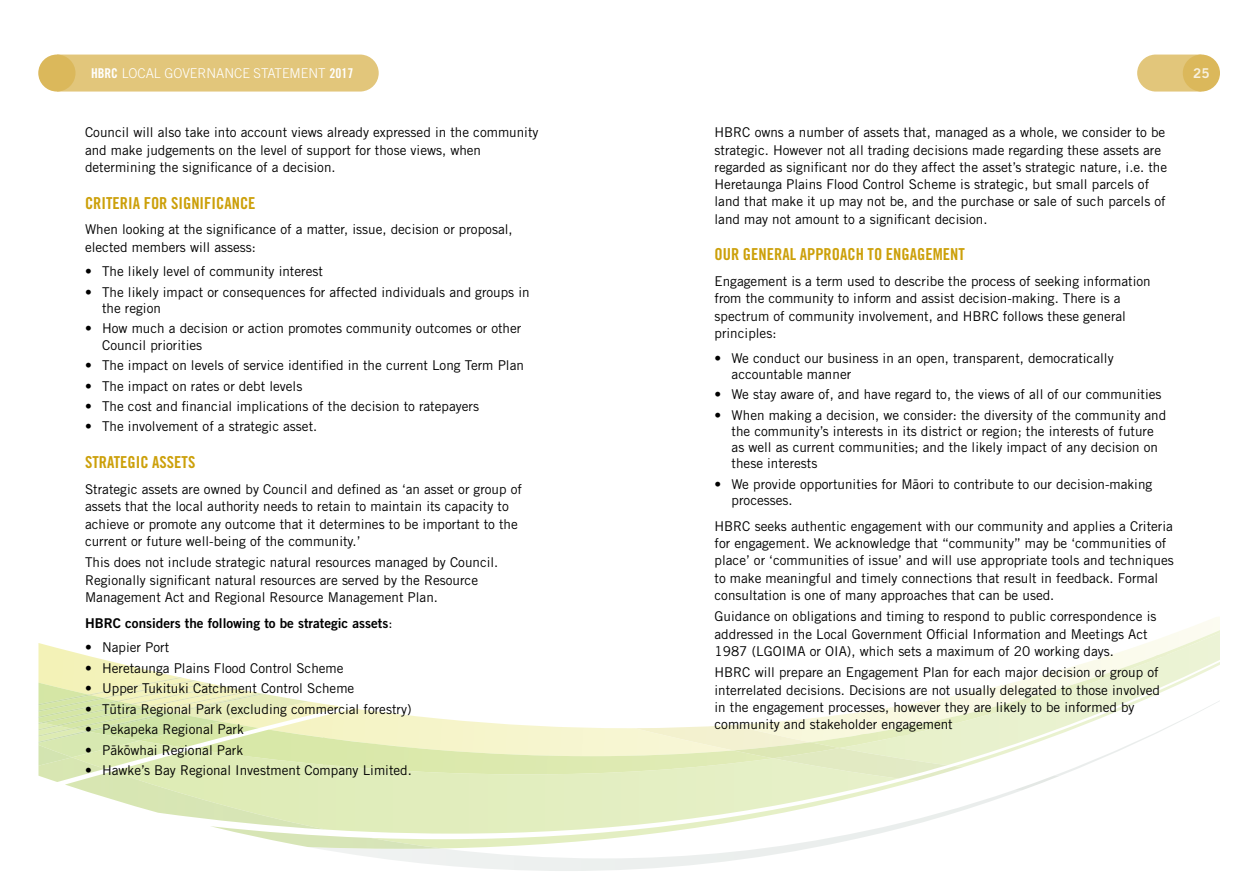
<style>
.page{position:relative;width:1259px;height:893px;background:#fff}
.page>*{position:absolute;margin:0;border:0;box-sizing:border-box;transform-origin:0 0}
.t1{font:16.5px "Trade Gothic LT Maori Bd Cn 20";color:#cca00a}
.t2{font:13.5px/17.2px "Trade Gothic LT Maori";color:#000}
.t3{font:13.5px "Trade Gothic LT Maori Bd 2";color:#000}
.t4{font:300 13.5px "Trade Gothic LT Maori";color:#fff}
.t5{font:13.5px "Trade Gothic LT Maori Bd 2";color:#fff}
.s1{font-family:"Trade Gothic LT Maori Bd Cn 20";font-weight:400}
.s2{font-family:"Trade Gothic LT Maori"}
</style>
<div class="page">
<div style="left:61px;top:55px;width:318px;height:37px;background:#e2c67b"></div>
<svg style="left:1137px;top:55px;width:60px;height:37px;background:#e4cb87"></svg>
<div style="left:1182px;top:55px;width:38px;height:37px;background:#dbb85b;border-radius:50%"></div>
<div style="left:38px;top:55px;width:37px;height:37px;background:#dbb85b;border-radius:50%"></div>
<svg style="left:323px;top:757px;width:781px;height:114px"></svg>
<img style="left:38px;top:757px;width:404px;height:92px">
<img style="left:567px;top:841px;width:280px;height:30px">
<img style="left:38px;top:743px;width:1097px;height:14px">
<img style="left:38px;top:745px;width:34px;height:21px">
<img style="left:38px;top:730px;width:1121px;height:13px">
<svg style="left:38px;top:643px;width:1133px;height:87px;background:#ecf1c7"></svg>
<img style="left:56px;top:617px;width:1164px;height:109px">
<svg style="left:158px;top:691px;width:93px;height:19px;background:#eceebf"></svg>
<svg style="left:38px;top:728px;width:36px;height:14px"></svg>
<img style="left:71px;top:710px;width:90px;height:19px">
<img style="left:634px;top:725px;width:176px;height:25px">
<img style="left:773px;top:748px;width:190px;height:33px">
<img style="left:733px;top:742px;width:106px;height:16px">
<img style="left:1014px;top:775px;width:46px;height:15px">
<p class="t4" style="left:91px;top:65px;width:264px"><span class="s1">HBRC</span> LOCAL GOVERNANCE STATEMENT <span class="s1">2017</span></p>
<p class="t5" style="left:1193px;top:65px;width:18px">25</p>
<p class="t2" style="left:85px;top:124px;width:455px">Council will also take into account views already expressed in the community and make judgements on the level of support for those views, when determining the significance of a decision.</p>
<p class="t1" style="left:85px;top:193px;width:172px">CRITERIA FOR SIGNIFICANCE</p>
<p class="t2" style="left:85px;top:221px;width:429px">When looking at the significance of a matter, issue, decision or proposal, elected members will assess:</p>
<p class="t2" style="left:85px;top:263px;width:239px">• The likely level of community interest</p>
<p class="t2" style="left:102px;top:284px;width:429px;line-height:16.2px;text-indent:-17px">• The likely impact or consequences for affected individuals and groups in the region</p>
<p class="t2" style="left:102px;top:320px;width:421px;line-height:16.2px;text-indent:-17px">• How much a decision or action promotes community outcomes or other<br>Council priorities</p>
<p class="t2" style="left:85px;top:356px;width:440px">• The impact on levels of service identified in the current Long Term Plan</p>
<p class="t2" style="left:85px;top:377px;width:219px">• The impact on rates or debt levels</p>
<p class="t2" style="left:85px;top:397px;width:395px">• The cost and financial implications of the decision to ratepayers</p>
<p class="t2" style="left:85px;top:418px;width:234px">• The involvement of a strategic asset.</p>
<p class="t1" style="left:85px;top:452px;width:112px">STRATEGIC ASSETS</p>
<p class="t2" style="left:85px;top:480px;width:438px">Strategic assets are owned by Council and defined as ‘an asset or group of assets that the local authority needs to retain to maintain its capacity to achieve or promote any outcome that it determines to be important to the current or future well-being of the community.’</p>
<p class="t2" style="left:85px;top:554px;width:415px">This does not include strategic natural resources managed by Council.<br>Regionally significant natural resources are served by the Resource<br>Management Act and Regional Resource Management Plan.</p>
<p class="t3" style="left:85px;top:614px;width:309px">HBRC considers the following to be strategic assets<span class="s2">:</span></p>
<p class="t2" style="left:85px;top:639px;width:86px">• Napier Port</p>
<p class="t2" style="left:85px;top:659px;width:260px">• Heretaunga Plains Flood Control Scheme</p>
<p class="t2" style="left:85px;top:680px;width:271px">• Upper Tukituki Catchment Control Scheme</p>
<p class="t2" style="left:85px;top:700px;width:328px">• Tūtira Regional Park (excluding commercial forestry)</p>
<p class="t2" style="left:85px;top:720px;width:160px">• Pekapeka Regional Park</p>
<p class="t2" style="left:85px;top:741px;width:160px">• Pākōwhai Regional Park</p>
<p class="t2" style="left:85px;top:761px;width:328px">• Hawke’s Bay Regional Investment Company Limited.</p>
<p class="t2" style="left:714px;top:124px;width:454px">HBRC owns a number of assets that, managed as a whole, we consider to be strategic. However not all trading decisions made regarding these assets are regarded as significant nor do they affect the asset’s strategic nature, i.e. the Heretaunga Plains Flood Control Scheme is strategic, but small parcels of land that make it up may not be, and the purchase or sale of such parcels of land may not amount to a significant decision.</p>
<p class="t1" style="left:714px;top:244px;width:252px">OUR GENERAL APPROACH TO ENGAGEMENT</p>
<p class="t2" style="left:714px;top:273px;width:438px">Engagement is a term used to describe the process of seeking information from the community to inform and assist decision-making. There is a spectrum of community involvement, and HBRC follows these general principles:</p>
<p class="t2" style="left:731px;top:350px;width:383px;line-height:16.2px;text-indent:-17px">• We conduct our business in an open, transparent, democratically accountable manner</p>
<p class="t2" style="left:714px;top:386px;width:448px">• We stay aware of, and have regard to, the views of all of our communities</p>
<p class="t2" style="left:731px;top:407px;width:436px;line-height:16.2px;text-indent:-17px">• When making a decision, we consider: the diversity of the community and the community’s interests in its district or region; the interests of future as well as current communities; and the likely impact of any decision on these interests</p>
<p class="t2" style="left:731px;top:476px;width:422px;line-height:16.2px;text-indent:-17px">• We provide opportunities for Māori to contribute to our decision-making processes.</p>
<p class="t2" style="left:714px;top:517px;width:461px">HBRC seeks authentic engagement with our community and applies a Criteria for engagement. We acknowledge that “community” may be ‘communities of place’ or ‘communities of issue’ and will use appropriate tools and techniques to make meaningful and timely connections that result in feedback. Formal consultation is one of many approaches that can be used.</p>
<p class="t2" style="left:714px;top:608px;width:443px">Guidance on obligations and timing to respond to public correspondence is addressed in the Local Government Official Information and Meetings Act<br>1987 (LGOIMA or OIA), which sets a maximum of 20 working days.</p>
<p class="t2" style="left:714px;top:664px;width:447px">HBRC will prepare an Engagement Plan for each major decision or group of interrelated decisions. Decisions are not usually delegated to those involved in the engagement processes, however they are likely to be informed by community and stakeholder engagement</p>
</div>
